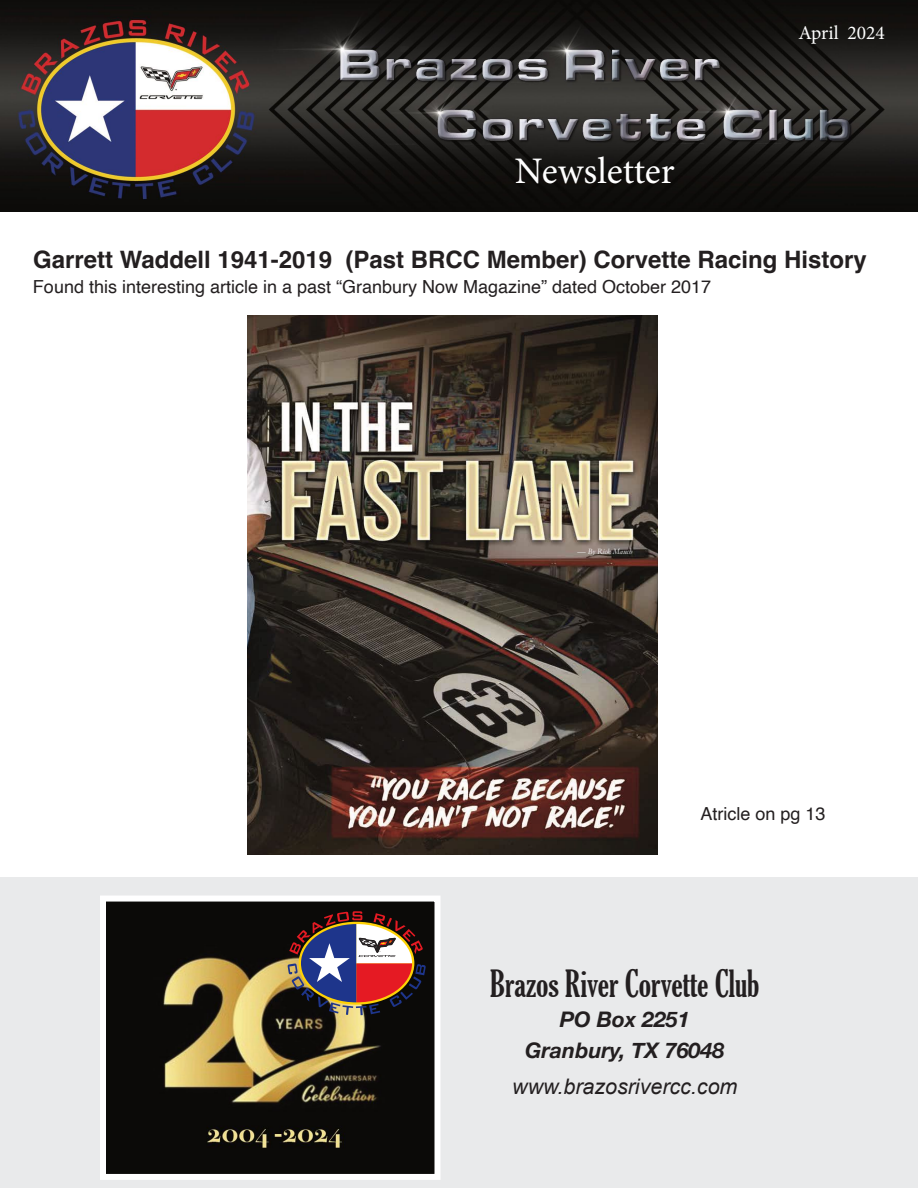
<style>
.page{position:relative;width:918px;height:1188px;background:#fff}
.page>*{position:absolute;margin:0;border:0;box-sizing:border-box;transform-origin:0 0}
.t1{font:37.5px "Minion Pro";color:#fff}
.t2{font:extra-condensed 36px "Gloucester";color:#231f20}
.t3{font:700 24px "Helvetica";color:#231f20}
.t4{font:italic 700 21.45px/30.8px "Helvetica Neue";color:#231f20;text-align:center}
.t5{font:italic 21.45px "Arial";color:#231f20}
.t6{font:19.5px "Minion Pro";color:#fff}
.t7{font:18px "Helvetica";color:#231f20}
.t8{font:italic 8.25px "Garamond";color:#fff}
</style>
<div class="page">
<div style="left:0;top:878px;width:918px;height:310px;background:#e9eaeb"></div>
<img style="left:107px;top:903px;width:327px;height:270px">
<div style="left:100px;top:896px;width:341px;height:284px;border:6px solid #fff"></div>
<img style="left:247px;top:315px;width:410px;height:540px">
<img style="left:0;top:0;width:918px;height:211px">
<svg style="left:288px;top:911px;width:138px;height:104px"></svg>
<p class="t1" style="left:515px;top:148px;width:162px">Newsletter</p>
<p class="t6" style="left:798px;top:21px;width:88px">April 2024</p>
<h3 class="t3" style="left:33px;top:249px;width:835px">Garrett Waddell 1941-2019 (Past BRCC Member) Corvette Racing History</h3>
<p class="t7" style="left:33px;top:280px;width:680px">Found this interesting article in a past “Granbury Now Magazine” dated October 2017</p>
<p class="t8" style="left:577px;top:549px;width:56px">— By Rick Mauch</p>
<p class="t7" style="left:701px;top:806px;width:127px">Atricle on pg 13</p>
<h2 class="t2" style="left:490px;top:963px;width:271px">Brazos River Corvette Club</h2>
<p class="t4" style="left:525px;top:1004px;width:201px">PO Box 2251<br>Granbury, TX 76048</p>
<p class="t5" style="left:512px;top:1074px;width:227px">www.brazosrivercc.com</p>
</div>
